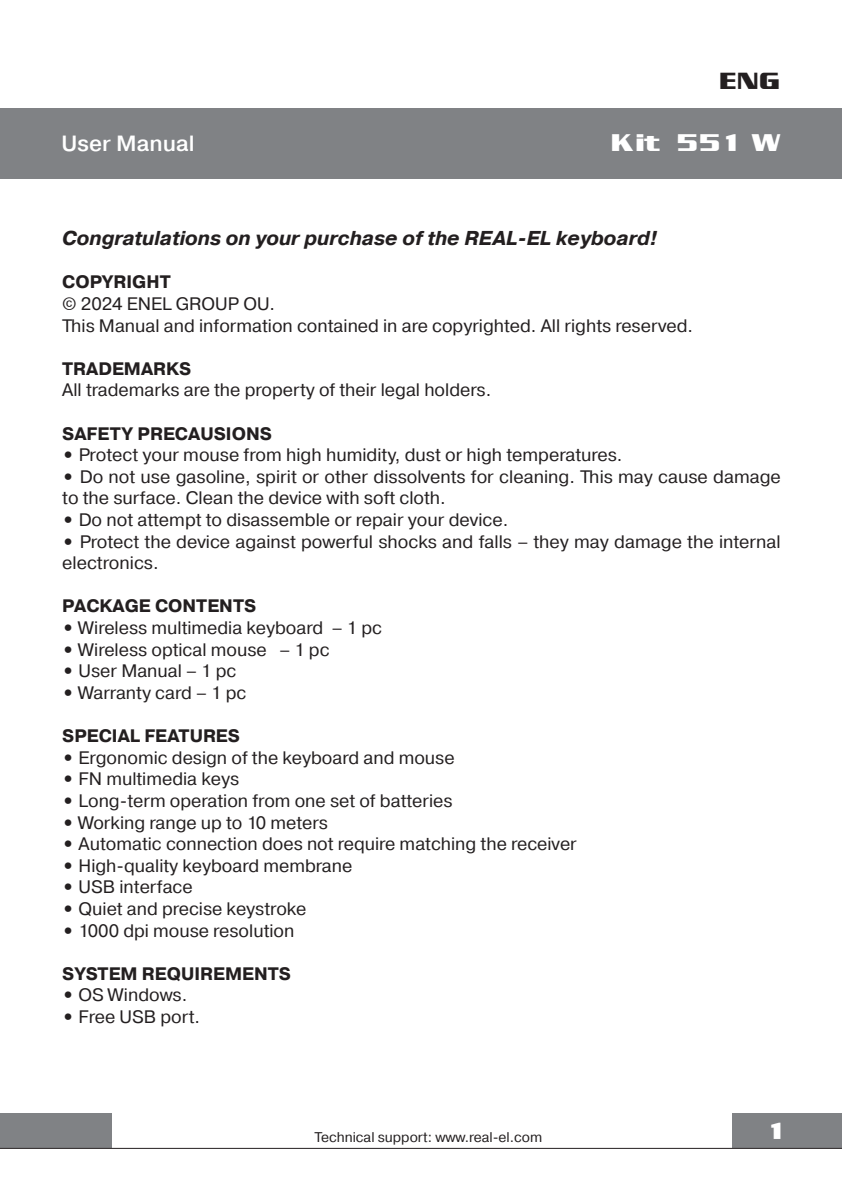
<style>
.page{position:relative;width:842px;height:1191px;background:#fff}
.page>*{position:absolute;margin:0;border:0;box-sizing:border-box;transform-origin:0 0}
.t1{font:700 24px "Enter Sansman";letter-spacing:.02em;color:#fff;scale:1.19 1}
.t2{font:700 23.2px "Enter Sansman";color:#231f20;scale:1.19 1}
.t3{font:700 23.2px "Enter Sansman";color:#fff;scale:1.19 1}
.t4{font:500 22px "Pragmatica";color:#fff}
.t5{font:italic 700 20px "Pragmatica";color:#231f20}
.t6{font:18px/21.6px "Pragmatica";color:#231f20}
.t7{font:700 18px "Pragmatica";color:#231f20}
.t8{font:14px "Pragmatica";color:#231f20}
.s1{font-weight:700}
</style>
<div class="page">
<div style="left:732px;top:1113px;width:110px;height:35px;background:#808285"></div>
<div style="left:0;top:1113px;width:111px;height:35px;background:#808285"></div>
<div style="left:0;top:109px;width:842px;height:70px;background:#808285"></div>
<hr style="left:0;top:1148px;width:842px;height:1px;background:#231f20">
<p class="t4" style="left:61px;top:129px;width:135px">User Manual</p>
<p class="t2" style="left:719px;top:68px;width:52px">ENG</p>
<h1 class="t1" style="left:611px;top:129px;width:145px">Kit 551 W</h1>
<p class="t5" style="left:62px;top:226px;width:597px">Congratulations on your purchase of the REAL-EL keyboard!</p>
<p class="t7" style="left:62px;top:270px;width:110px">COPYRIGHT</p>
<p class="t6" style="left:62px;top:293px;width:632px">© 2024 ENEL GROUP OU.<br>This Manual and information contained in are copyrighted. All rights reserved.</p>
<p class="t7" style="left:62px;top:357px;width:131px">TRADEMARKS</p>
<p class="t6" style="left:62px;top:380px;width:431px">All trademarks are the property of their legal holders.</p>
<p class="t7" style="left:62px;top:422px;width:211px">SAFETY PRECAUSIONS</p>
<p class="t6" style="left:62px;top:444px;width:562px"><span class="s1">•</span> Protect your mouse from high humidity, dust or high temperatures.</p>
<p class="t6" style="left:62px;top:466px;width:720px"><span class="s1">•</span> Do not use gasoline, spirit or other dissolvents for cleaning. This may cause damage to the surface. Clean the device with soft cloth.</p>
<p class="t6" style="left:62px;top:509px;width:448px"><span class="s1">•</span> Do not attempt to disassemble or repair your device.</p>
<p class="t6" style="left:62px;top:531px;width:720px"><span class="s1">•</span> Protect the device against powerful shocks and falls – they may damage the internal electronics.</p>
<p class="t7" style="left:62px;top:594px;width:195px">PACKAGE CONTENTS</p>
<p class="t6" style="left:62px;top:617px;width:321px"><span class="s1">•</span> Wireless multimedia keyboard – 1 pc</p>
<p class="t6" style="left:62px;top:639px;width:269px"><span class="s1">•</span> Wireless optical mouse – 1 pc</p>
<p class="t6" style="left:62px;top:660px;width:176px"><span class="s1">•</span> User Мanual – 1 pc</p>
<p class="t6" style="left:62px;top:682px;width:186px"><span class="s1">•</span> Warranty card – 1 pc</p>
<p class="t7" style="left:62px;top:724px;width:179px">SPECIAL FEATURES</p>
<p class="t6" style="left:62px;top:747px;width:394px"><span class="s1">•</span> Ergonomic design of the keyboard and mouse</p>
<p class="t6" style="left:62px;top:768px;width:178px"><span class="s1">•</span> FN multimedia keys</p>
<p class="t6" style="left:62px;top:790px;width:392px"><span class="s1">•</span> Long-term operation from one set of batteries</p>
<p class="t6" style="left:62px;top:812px;width:267px"><span class="s1">•</span> Working range up to 10 meters</p>
<p class="t6" style="left:62px;top:833px;width:516px"><span class="s1">•</span> Automatic connection does not require matching the receiver</p>
<p class="t6" style="left:62px;top:855px;width:292px"><span class="s1">•</span> High-quality keyboard membrane</p>
<p class="t6" style="left:62px;top:876px;width:132px"><span class="s1">•</span> USB interface</p>
<p class="t6" style="left:62px;top:898px;width:246px"><span class="s1">•</span> Quiet and precise keystroke</p>
<p class="t6" style="left:62px;top:920px;width:234px"><span class="s1">•</span> 1000 dpi mouse resolution</p>
<p class="t7" style="left:62px;top:962px;width:230px">SYSTEM REQUIREMENTS</p>
<p class="t6" style="left:62px;top:984px;width:127px"><span class="s1">•</span> ОS Windows.</p>
<p class="t6" style="left:62px;top:1006px;width:139px"><span class="s1">•</span> Free USB port.</p>
<p class="t8" style="left:315px;top:1128px;width:229px">Technical support: www.real-el.com</p>
<p class="t3" style="left:766px;top:1118px;width:14px">1</p>
</div>
